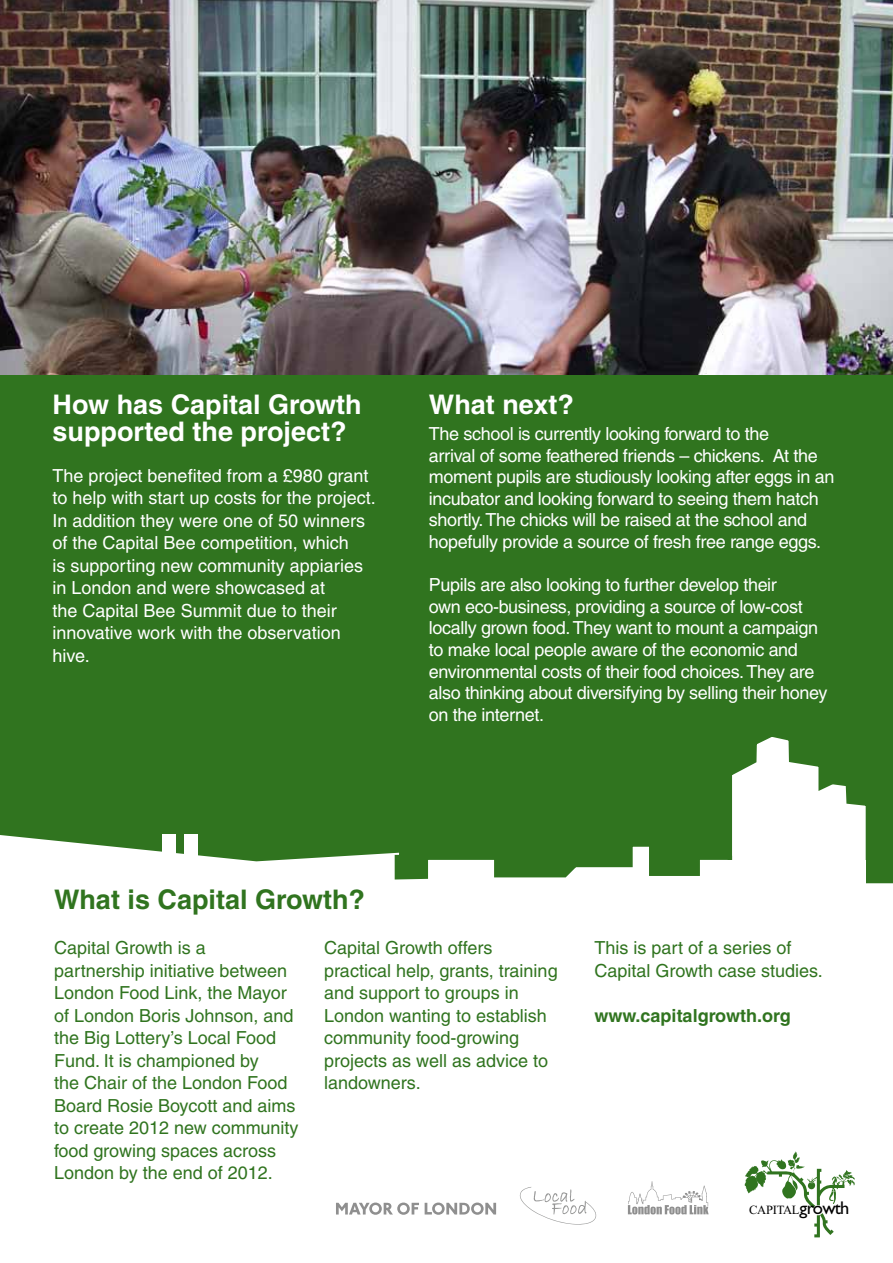
<style>
.page{position:relative;width:893px;height:1263px;background:#fff}
.page>*{position:absolute;margin:0;border:0;box-sizing:border-box;transform-origin:0 0}
.t1{font:700 27px/27px "Helvetica";color:#fff}
.t2{font:700 27px "Helvetica";color:#30741f}
.t3{font:18px/21.6px "Helvetica";letter-spacing:-.02em;color:#fff}
.t4{font:18px/22.5px "Helvetica";color:#30741f}
.t5{font:18px/22.5px "Helvetica";color:#fff}
.t6{font:700 18px "Helvetica";color:#30741f}
.t7{font:12.6px "Times New Roman";letter-spacing:-.015em;color:#000}
.s1{font-family:"Gill Sans";font-size:18.45px}
</style>
<div class="page">
<div style="left:0;top:0;width:893px;height:480px;background:#30741f"></div>
<div style="left:0;top:452px;width:893px;height:455px;background:#30741f"></div>
<img style="left:0;top:0;width:893px;height:374px">
<svg style="left:732px;top:737px;width:134px;height:85px"></svg>
<svg style="left:0;top:822px;width:893px;height:77px"></svg>
<div style="left:163px;top:834px;width:13px;height:30px;background:#fff"></div>
<div style="left:184px;top:834px;width:13px;height:30px;background:#fff"></div>
<div style="left:725px;top:860px;width:141px;height:45px;background:#fff"></div>
<div style="left:0;top:899px;width:893px;height:91px;background:#fff"></div>
<svg style="left:744px;top:1151px;width:111px;height:86px"></svg>
<svg style="left:336px;top:1202px;width:83px;height:13px"></svg>
<svg style="left:425px;top:1202px;width:71px;height:13px"></svg>
<svg style="left:520px;top:1187px;width:76px;height:37px"></svg>
<svg style="left:628px;top:1181px;width:81px;height:33px"></svg>
<h1 class="t1" style="left:53px;top:391px;width:311px">How has Capital Growth supported the project?</h1>
<p class="t5" style="left:53px;top:464px;width:325px">The project benefited from a £980 grant to help with start up costs for the project.<br>In addition they were one of 50 winners of the Capital Bee competition, which<br>is supporting new community appiaries in London and were showcased at<br>the Capital Bee Summit due to their innovative work with the observation hive.</p>
<h1 class="t1" style="left:429px;top:391px;width:147px">What next?</h1>
<p class="t3" style="left:429px;top:423px;width:407px">The school is currently looking forward to the<br>arrival of some feathered friends – chickens. At the moment pupils are studiously looking after eggs in an incubator and looking forward to seeing them hatch shortly. The chicks will be raised at the school and hopefully provide a source of fresh free range eggs.</p>
<p class="t3" style="left:429px;top:574px;width:400px">Pupils are also looking to further develop their<br>own eco-business, providing a source of low-cost locally grown food. They want to mount a campaign to make local people aware of the economic and environmental costs of their food choices. They are also thinking about diversifying by selling their honey on the internet.</p>
<h1 class="t2" style="left:54px;top:883px;width:313px">What is Capital Growth?</h1>
<p class="t4" style="left:54px;top:936px;width:246px">Capital Growth is a partnership initiative between<br>London Food Link, the Mayor of London Boris Johnson, and the Big Lottery’s Local Food<br>Fund. It is championed by<br>the Chair of the London Food<br>Board Rosie Boycott and aims to create 2012 new community food growing spaces across<br>London by the end of 2012.</p>
<p class="t4" style="left:324px;top:936px;width:235px">Capital Growth offers practical help, grants, training and support to groups in<br>London wanting to establish community food-growing projects as well as advice to landowners.</p>
<p class="t4" style="left:594px;top:936px;width:230px">This is part of a series of<br>Capital Growth case studies.</p>
<p class="t6" style="left:594px;top:1004px;width:198px">www.capitalgrowth.org</p>
<p class="t7" style="left:749px;top:1202px;width:102px">CAPITAL<span class="s1">growth</span></p>
</div>
